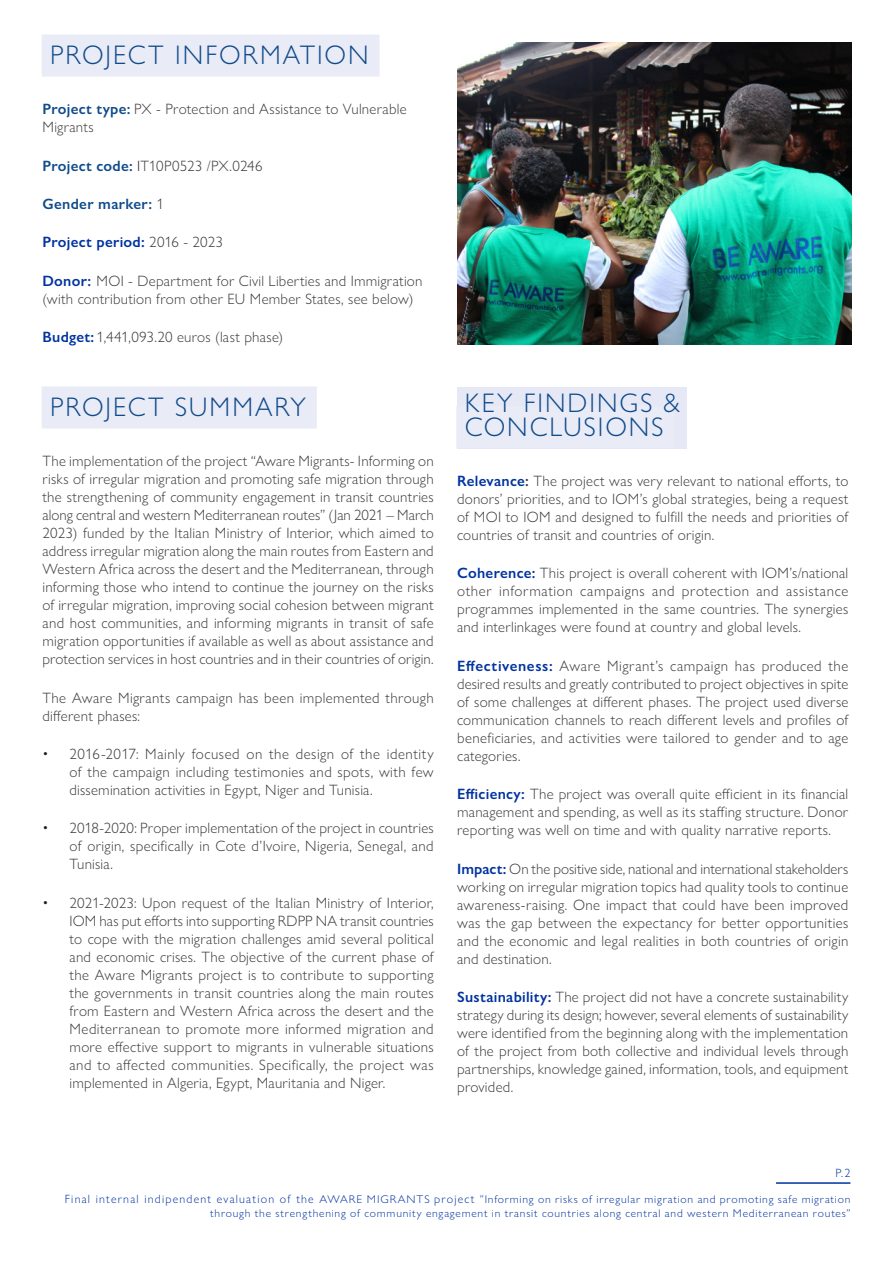
<style>
.page{position:relative;width:893px;height:1263px;background:#fff}
.page>*{position:absolute;margin:0;border:0;box-sizing:border-box;transform-origin:0 0}
.t1{font:300 27px/24px "Gill Sans Nova";letter-spacing:.07em;color:#0f4b8b}
.texte{font:300 15px/18px "Gill Sans Nova";letter-spacing:.015em;color:#3b383a;text-align:justify}
.texte-2{font:600 15px "Gill Sans Nova";letter-spacing:.02em;color:#0033a0}
.texte-3{font:600 15px "Gill Sans Nova";letter-spacing:.025em;color:#0f4b8b}
.t2{font:300 12px "Gill Sans Nova";color:#0033a0}
.t3{font:300 11.1px "Gill Sans Nova";letter-spacing:.065em;color:#0033a0;scale:1.08 1}
.t4{font:300 11.1px "Gill Sans Nova";letter-spacing:.065em;color:#0033a0;scale:1.04 1}
.s1{font-weight:600;color:#0f4b8b}
.s2{color:#231f20}
.s3{font-weight:300;color:#3b383a}
.s4{font-weight:600;color:#0033a0}
.s5{font-size:15.75px;color:#231f20}
.s6{font-weight:600}
.s7{font-size:12px}
</style>
<div class="page">
<div style="left:457px;top:387px;width:230px;height:62px;background:#e6e9f5"></div>
<div style="left:42px;top:35px;width:338px;height:42px;background:#e9ebf6"></div>
<div style="left:42px;top:386px;width:275px;height:42px;background:#e9ebf6"></div>
<img style="left:458px;top:43px;width:393px;height:301px">
<div style="left:456px;top:406px;width:218px;height:42px;background:#e9ebf6"></div>
<hr style="left:776px;top:1182px;width:74px;height:2px;background:#0033a0">
<p class="t1" style="left:50px;top:43px;width:320px">PROJECT INFORMATION</p>
<p class="texte" style="left:43px;top:100px;width:366px"><span class="s1">Project type:</span> PX - Protection and Assistance to Vulnerable<br>Migrants</p>
<p class="texte" style="left:43px;top:156px;width:222px"><span class="s1">Project code:</span> <span class="s2">I</span>T10P0523 /PX.0246</p>
<p class="texte-3" style="left:43px;top:195px;width:123px">Gender marker: <span class="s3">1</span></p>
<p class="texte-2" style="left:43px;top:233px;width:182px">Project period: <span class="s3">2016 - 2023</span></p>
<p class="texte" style="left:43px;top:272px;width:381px"><span class="s4">Donor:</span> MOI - Department for Civil Liberties and Immigration (with contribution from other EU Member States, see below)</p>
<p class="texte" style="left:43px;top:328px;width:242px"><span class="s4">Budget:</span> 1,441,093.20 euros (last phase)</p>
<p class="t1" style="left:50px;top:395px;width:257px">PROJECT SUMMARY</p>
<p class="texte" style="left:43px;top:452px;width:393px">The implementation of the project “Aware Migrants- Informing on risks of irregular migration and promoting safe migration through the strengthening of community engagement in transit countries along central and western Mediterranean routes” (Jan 2021 – March 2023) funded by the Italian Ministry of Interior, which aimed to address irregular migration along the main routes from Eastern and Western Africa across the desert and the Mediterranean, through informing those who intend to continue the journey on the risks of irregular migration, improving social cohesion between migrant and host communities, and informing migrants in transit of safe migration opportunities if available as well as about assistance and protection services in host countries and in their countries of origin.</p>
<p class="texte" style="left:43px;top:688px;width:393px">The Aware Migrants campaign has been implemented through different phases:</p>
<p class="texte" style="left:70px;top:745px;width:366px;text-indent:-27px"><span class="s5">•</span> 2016-2017: Mainly focused on the design of the identity of the campaign including testimonies and spots, with few dissemination activities in Egypt, Niger and Tunisia.</p>
<p class="texte" style="left:70px;top:819px;width:366px;text-indent:-27px"><span class="s5">•</span> 2018-2020: Proper implementation of the project in countries of origin, specifically in Cote d’Ivoire, Nigeria, Senegal, and Tunisia.</p>
<p class="texte" style="left:70px;top:893px;width:366px;text-indent:-27px"><span class="s5">•</span> 2021-2023: Upon request of the Italian Ministry of Interior, IOM has put efforts into supporting RDPP NA transit countries to cope with the migration challenges amid several political and economic crises. The objective of the current phase of the Aware Migrants project is to contribute to supporting the governments in transit countries along the main routes from Eastern and Western Africa across the desert and the Mediterranean to promote more informed migration and more effective support to migrants in vulnerable situations and to affected communities. Specifically, the project was implemented in Algeria, Egypt, Mauritania and Niger.</p>
<p class="t1" style="left:465px;top:390px;width:217px">KEY FINDINGS &amp;<br>CONCLUSIONS</p>
<p class="texte" style="left:457px;top:472px;width:393px"><span class="s4">Relevance</span><span class="s6">:</span> The project was very relevant to national efforts, to donors’ priorities, and to IOM’s global strategies, being a request of MOI to IOM and designed to fulfill the needs and priorities of countries of transit and countries of origin.</p>
<p class="texte" style="left:457px;top:564px;width:393px"><span class="s4">Coherence:</span> This project is overall coherent with IOM’s/national other information campaigns and protection and assistance programmes implemented in the same countries. The synergies and interlinkages were found at country and global levels.</p>
<p class="texte" style="left:457px;top:656px;width:393px"><span class="s4">Effectiveness:</span> Aware Migrant’s campaign has produced the desired results and greatly contributed to project objectives in spite of some challenges at different phases. The project used diverse communication channels to reach different levels and profiles of beneficiaries, and activities were tailored to gender and to age categories.</p>
<p class="texte" style="left:457px;top:785px;width:393px"><span class="s4">Efficiency:</span> The project was overall quite efficient in its financial management and spending, as well as its staffing structure. Donor reporting was well on time and with quality narrative reports.</p>
<p class="texte" style="left:457px;top:859px;width:393px"><span class="s4">Impact:</span> On the positive side, national and international stakeholders working on irregular migration topics had quality tools to continue awareness-raising. One impact that could have been improved was the gap between the expectancy for better opportunities and the economic and legal realities in both countries of origin and destination.</p>
<p class="texte" style="left:457px;top:988px;width:393px"><span class="s4">Sustainability:</span> The project did not have a concrete sustainability strategy during its design; however, several elements of sustainability were identified from the beginning along with the implementation of the project from both collective and individual levels through partnerships, knowledge gained, information, tools, and equipment provided.</p>
<p class="t2" style="left:835px;top:1165px;width:17px">P.2</p>
<p class="t3" style="left:65px;top:1192px;width:729px"><span class="s7">Final internal indipendent evaluation of the</span> AWARE MIGRANTS <span class="s7">project</span> ”Informing on risks of irregular migration and promoting safe migration</p>
<p class="t4" style="left:210px;top:1206px;width:617px">through the strengthening of community engagement in transit countries along central and western Mediterranean routes”</p>
</div>
